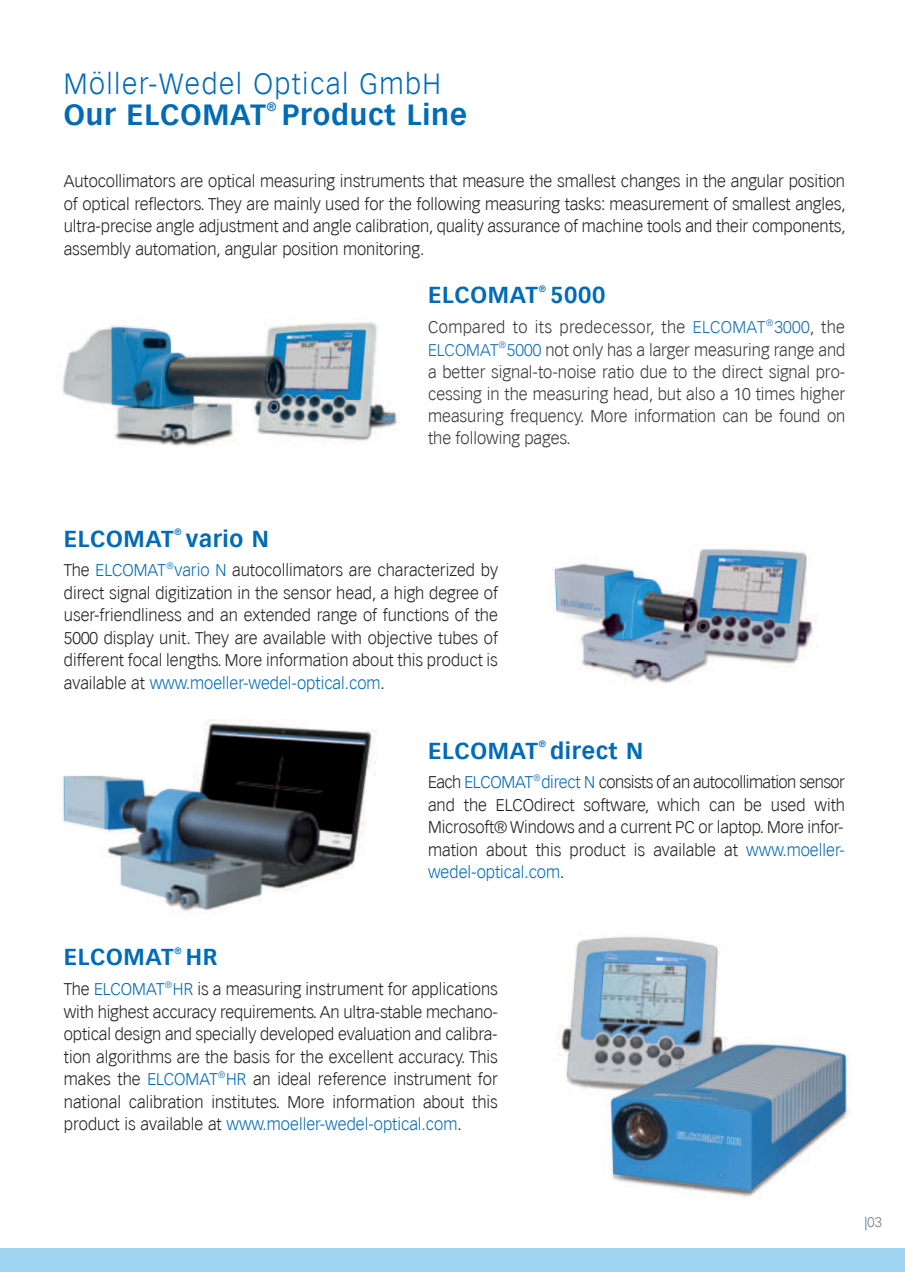
<style>
.page{position:relative;width:905px;height:1272px;background:#fff}
.page>*{position:absolute;margin:0;border:0;box-sizing:border-box;transform-origin:0 0}
.t1{font:300 28.5px "Vectora LH";letter-spacing:.05em;color:#006bb6}
.t2{font:700 28.5px "Vectora LH";letter-spacing:.03em;color:#006bb6}
.t3{font:700 22.5px "Vectora LH";letter-spacing:.03em;color:#006bb6}
.t4{font:300 16.5px/22.5px "Vectora LH";color:#231f20;text-align:justify}
.t5{font:300 16.5px/22px "Vectora LH";color:#373535;text-align:justify}
.t6{font:300 16.5px "Vectora LH";letter-spacing:.02em;color:#373535}
.t7{font:300 16.5px "Vectora LH";letter-spacing:-.015em;color:#006bb6}
.t8{font:300 16.5px "Vectora LH";color:#156fb6}
.t9{font:300 13.5px "Vectora LH";color:#76787b}
.t10{font:700 12px "Vectora LH";color:#006bb6}
.t11{font:300 9px "Vectora LH";color:#006bb6}
.t12{font:700 9px "Vectora LH";color:#006bb6}
.t13{font:300 9px "Vectora LH";color:#156fb6}
.s1{color:#156fb6}
.s2{color:#373535}
.s3{color:#231f20}
.s4{color:#006bb6}
</style>
<div class="page">
<img style="left:60px;top:719px;width:316px;height:194px">
<img style="left:552px;top:548px;width:265px;height:136px">
<img style="left:62px;top:322px;width:336px;height:124px">
<img style="left:557px;top:936px;width:291px;height:261px">
<div style="left:0;top:1249px;width:8px;height:23px;background:#9ed3f1"></div>
<div style="left:8px;top:1249px;width:896px;height:23px;background:#9ed3f1"></div>
<div style="left:844px;top:1193px;width:57px;height:54px;background:#fff"></div>
<p class="t1" style="left:64px;top:67px;width:378px">Möller-Wedel Optical GmbH</p>
<p class="t2" style="left:64px;top:98px;width:203px">Our ELCOMAT</p>
<p class="t10" style="left:267px;top:99px;width:11px">®</p>
<p class="t2" style="left:282px;top:98px;width:186px">Product Line</p>
<p class="t4" style="left:64px;top:170px;width:783px">Autocollimators are optical measuring instruments that measure the smallest changes in the angular position of optical reflectors. They are mainly used for the following measuring tasks: measurement of smallest angles, ultra-precise angle adjustment and angle calibration, quality assurance of machine tools and their components, assembly automation, angular position monitoring.</p>
<p class="t3" style="left:428px;top:282px;width:111px">ELCOMAT</p>
<p class="t12" style="left:538px;top:283px;width:9px">®</p>
<p class="t3" style="left:550px;top:282px;width:57px">5000</p>
<p class="t3" style="left:64px;top:525px;width:111px">ELCOMAT</p>
<p class="t12" style="left:174px;top:526px;width:9px">®</p>
<p class="t3" style="left:186px;top:525px;width:85px">vario N</p>
<p class="t6" style="left:428px;top:318px;width:338px">Compared to its predecessor, the <span class="s1">ELCOMAT</span></p>
<p class="t13" style="left:765px;top:317px;width:9px">®</p>
<p class="t8" style="left:774px;top:318px;width:72px">3000<span class="s2">, the</span></p>
<p class="t8" style="left:428px;top:340px;width:72px">ELCOMAT</p>
<p class="t13" style="left:498px;top:340px;width:9px">®</p>
<p class="t5" style="left:428px;top:339px;width:419px;text-indent:79px"><span class="s1">5000</span> not only has a larger measuring range and a better signal-to-noise ratio due to the direct signal pro&shy;cessing in the measuring head, but also a 10 times higher measuring frequency. More information can be found on the following pages.</p>
<p class="t7" style="left:64px;top:561px;width:103px"><span class="s3">The</span> ELCOMAT</p>
<p class="t11" style="left:166px;top:561px;width:9px">®</p>
<p class="t4" style="left:64px;top:559px;width:435px;text-indent:111px"><span class="s4">vario N</span> autocollimators are characterized by direct signal digitization in the sensor head, a high degree of user-friendliness and an extended range of functions of the 5000 display unit. They are available with objective tubes of different focal lengths. More information about this product is available at <span class="s4">www.moeller-wedel-optical.com</span>.</p>
<p class="t3" style="left:428px;top:737px;width:111px">ELCOMAT</p>
<p class="t12" style="left:538px;top:738px;width:9px">®</p>
<p class="t3" style="left:550px;top:737px;width:95px">direct N</p>
<p class="t3" style="left:64px;top:944px;width:111px">ELCOMAT</p>
<p class="t12" style="left:174px;top:945px;width:9px">®</p>
<p class="t3" style="left:186px;top:944px;width:33px">HR</p>
<p class="t7" style="left:428px;top:773px;width:107px"><span class="s3">Each</span> ELCOMAT</p>
<p class="t11" style="left:533px;top:773px;width:9px">®</p>
<p class="t4" style="left:428px;top:771px;width:418px;text-indent:113px"><span class="s4">direct N</span> consists of an autocollimation sensor and the ELCOdirect software, which can be used with Microsoft® Windows and a current PC or laptop. More infor&shy;mation about this product is available at <span class="s4">www.moeller&shy;wedel-optical.com</span>.</p>
<p class="t7" style="left:64px;top:980px;width:102px"><span class="s3">The</span> ELCOMAT</p>
<p class="t11" style="left:165px;top:979px;width:9px">®</p>
<p class="t4" style="left:64px;top:978px;width:435px;text-indent:109px"><span class="s4">HR</span> is a measuring instrument for applications with highest accuracy requirements. An ultra-stable mechano&shy;optical design and specially developed evaluation and calibra&shy;tion algorithms are the basis for the excellent accuracy. This makes the <span class="s4">ELCOMAT</span></p>
<p class="t11" style="left:218px;top:1069px;width:9px">®</p>
<p class="t4" style="left:64px;top:1068px;width:435px;text-indent:162px"><span class="s4">HR</span> an ideal reference instrument for national calibration institutes. More information about this product is available at <span class="s4">www.moeller-wedel-optical.com</span>.</p>
<p class="t9" style="left:864px;top:1214px;width:19px"><span class="s4">|</span>03</p>
</div>
